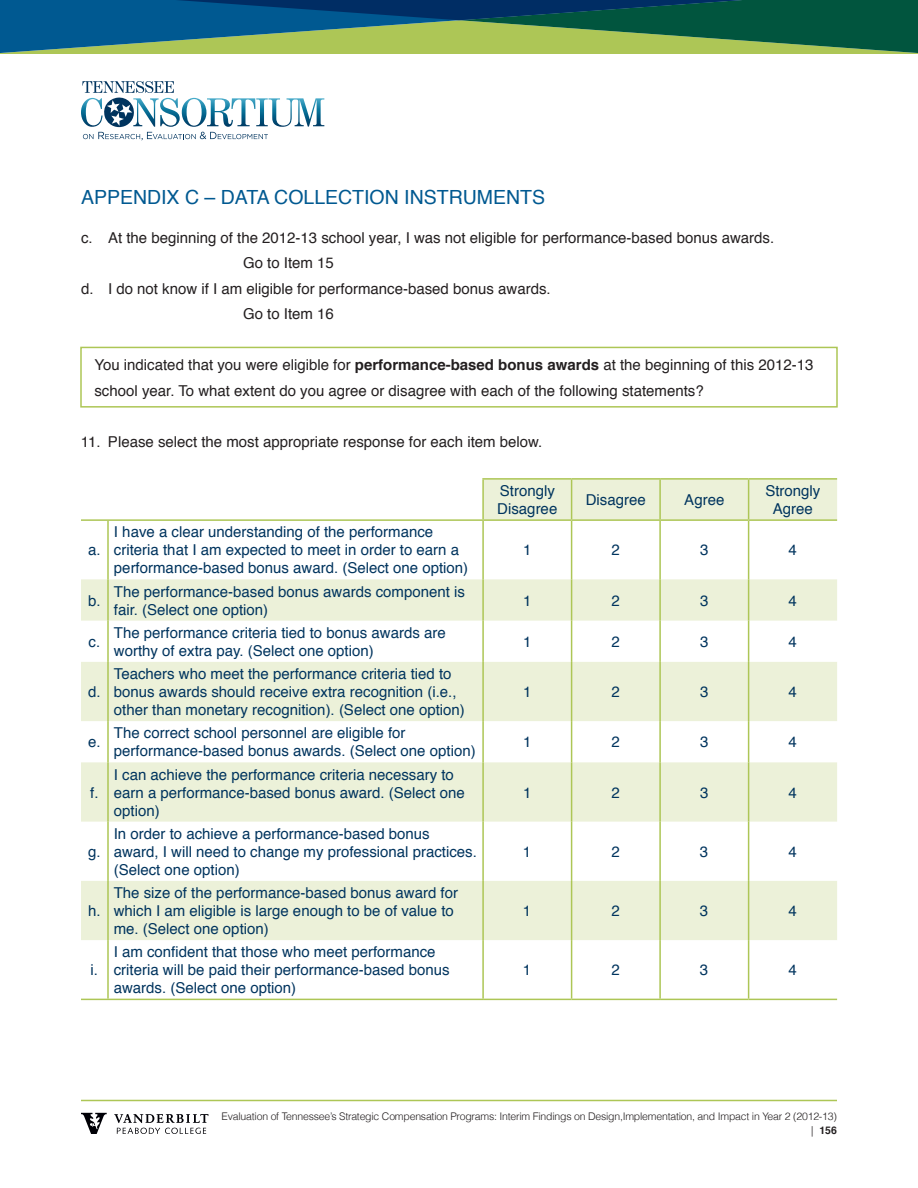
<style>
.page{position:relative;width:918px;height:1188px;background:#fff}
.page>*{position:absolute;margin:0;border:0;box-sizing:border-box;transform-origin:0 0}
.t1{font:19.5px "Helvetica";color:#005991}
.t2{font:15px/18px "Helvetica";color:#00345e}
.t3{font:15px/25.5px "Helvetica";color:#231f20}
.t4{font:300 10.5px/14.1px "Helvetica";letter-spacing:-.02em;color:#231f20;text-align:right}
.s1{font-weight:700}
</style>
<div class="page">
<svg style="left:0;top:0;width:918px;height:54px;background:#387662"></svg>
<svg style="left:81px;top:81px;width:243px;height:59px"></svg>
<hr style="left:81px;top:1100px;width:756px;height:1px;background:#adc656">
<svg style="left:81px;top:1113px;width:26px;height:21px"></svg>
<svg style="left:114px;top:1114px;width:94px;height:20px"></svg>
<svg style="left:81px;top:480px;width:756px;height:460px;fill:#ecf1d9"></svg>
<hr style="left:482px;top:478px;width:90px;height:2px;background:#adc656">
<hr style="left:482px;top:480px;width:2px;height:39px;background:#adc656">
<hr style="left:572px;top:478px;width:88px;height:2px;background:#adc656">
<hr style="left:571px;top:480px;width:1px;height:39px;background:#adc656">
<hr style="left:660px;top:478px;width:89px;height:2px;background:#adc656">
<hr style="left:659px;top:480px;width:2px;height:39px;background:#adc656">
<hr style="left:749px;top:478px;width:88px;height:2px;background:#adc656">
<hr style="left:748px;top:480px;width:1px;height:39px;background:#adc656">
<hr style="left:81px;top:519px;width:27px;height:2px;background:#adc656">
<hr style="left:108px;top:519px;width:375px;height:2px;background:#adc656">
<hr style="left:107px;top:521px;width:2px;height:58px;background:#adc656">
<hr style="left:483px;top:519px;width:89px;height:2px;background:#adc656">
<hr style="left:482px;top:521px;width:2px;height:58px;background:#adc656">
<hr style="left:572px;top:519px;width:88px;height:2px;background:#adc656">
<hr style="left:571px;top:521px;width:1px;height:58px;background:#adc656">
<hr style="left:660px;top:519px;width:89px;height:2px;background:#adc656">
<hr style="left:659px;top:521px;width:2px;height:58px;background:#adc656">
<hr style="left:749px;top:519px;width:88px;height:2px;background:#adc656">
<hr style="left:748px;top:521px;width:1px;height:58px;background:#adc656">
<hr style="left:107px;top:579px;width:2px;height:42px;background:#adc656">
<hr style="left:482px;top:579px;width:2px;height:42px;background:#adc656">
<hr style="left:571px;top:579px;width:1px;height:42px;background:#adc656">
<hr style="left:659px;top:579px;width:2px;height:42px;background:#adc656">
<hr style="left:748px;top:579px;width:1px;height:42px;background:#adc656">
<hr style="left:107px;top:621px;width:2px;height:41px;background:#adc656">
<hr style="left:482px;top:621px;width:2px;height:41px;background:#adc656">
<hr style="left:571px;top:621px;width:1px;height:41px;background:#adc656">
<hr style="left:659px;top:621px;width:2px;height:41px;background:#adc656">
<hr style="left:748px;top:621px;width:1px;height:41px;background:#adc656">
<hr style="left:107px;top:662px;width:2px;height:59px;background:#adc656">
<hr style="left:482px;top:662px;width:2px;height:59px;background:#adc656">
<hr style="left:571px;top:662px;width:1px;height:59px;background:#adc656">
<hr style="left:659px;top:662px;width:2px;height:59px;background:#adc656">
<hr style="left:748px;top:662px;width:1px;height:59px;background:#adc656">
<hr style="left:107px;top:721px;width:2px;height:41px;background:#adc656">
<hr style="left:482px;top:721px;width:2px;height:41px;background:#adc656">
<hr style="left:571px;top:721px;width:1px;height:41px;background:#adc656">
<hr style="left:659px;top:721px;width:2px;height:41px;background:#adc656">
<hr style="left:748px;top:721px;width:1px;height:41px;background:#adc656">
<hr style="left:107px;top:762px;width:2px;height:60px;background:#adc656">
<hr style="left:482px;top:762px;width:2px;height:60px;background:#adc656">
<hr style="left:571px;top:762px;width:1px;height:60px;background:#adc656">
<hr style="left:659px;top:762px;width:2px;height:60px;background:#adc656">
<hr style="left:748px;top:762px;width:1px;height:60px;background:#adc656">
<hr style="left:107px;top:822px;width:2px;height:59px;background:#adc656">
<hr style="left:482px;top:822px;width:2px;height:59px;background:#adc656">
<hr style="left:571px;top:822px;width:1px;height:59px;background:#adc656">
<hr style="left:659px;top:822px;width:2px;height:59px;background:#adc656">
<hr style="left:748px;top:822px;width:1px;height:59px;background:#adc656">
<hr style="left:107px;top:881px;width:2px;height:59px;background:#adc656">
<hr style="left:482px;top:881px;width:2px;height:59px;background:#adc656">
<hr style="left:571px;top:881px;width:1px;height:59px;background:#adc656">
<hr style="left:659px;top:881px;width:2px;height:59px;background:#adc656">
<hr style="left:748px;top:881px;width:1px;height:59px;background:#adc656">
<hr style="left:107px;top:940px;width:2px;height:59px;background:#adc656">
<hr style="left:482px;top:940px;width:2px;height:59px;background:#adc656">
<hr style="left:571px;top:940px;width:1px;height:59px;background:#adc656">
<hr style="left:659px;top:940px;width:2px;height:59px;background:#adc656">
<hr style="left:748px;top:940px;width:1px;height:59px;background:#adc656">
<svg style="left:81px;top:999px;width:27px;height:1px"></svg>
<hr style="left:108px;top:999px;width:375px;height:1px;background:#adc656">
<hr style="left:483px;top:999px;width:89px;height:1px;background:#adc656">
<hr style="left:572px;top:999px;width:88px;height:1px;background:#adc656">
<hr style="left:660px;top:999px;width:89px;height:1px;background:#adc656">
<hr style="left:749px;top:999px;width:88px;height:1px;background:#adc656">
<div style="left:80px;top:347px;width:758px;height:61px;border:2px solid #adc656"></div>
<h1 class="t1" style="left:81px;top:182px;width:466px">APPENDIX C – DATA COLLECTION INSTRUMENTS</h1>
<p class="t3" style="left:81px;top:225px;width:695px">c. At the beginning of the 2012-13 school year, I was not eligible for performance-based bonus awards.</p>
<p class="t3" style="left:243px;top:251px;width:92px">Go to Item 15</p>
<p class="t3" style="left:81px;top:276px;width:471px">d. I do not know if I am eligible for performance-based bonus awards.</p>
<p class="t3" style="left:243px;top:302px;width:92px">Go to Item 16</p>
<p class="t3" style="left:94px;top:353px;width:720px">You indicated that you were eligible for <span class="s1">performance-based bonus awards</span> at the beginning of this 2012-13 school year. To what extent do you agree or disagree with each of the following statements?</p>
<p class="t3" style="left:81px;top:429px;width:463px">11. Please select the most appropriate response for each item below.</p>
<p class="t2" style="left:497px;top:482px;width:62px">Strongly<br>Disagree</p>
<p class="t2" style="left:586px;top:491px;width:62px">Disagree</p>
<p class="t2" style="left:684px;top:491px;width:42px">Agree</p>
<p class="t2" style="left:765px;top:482px;width:57px;text-align:center">Strongly<br>Agree</p>
<p class="t2" style="left:88px;top:542px;width:14px">a.</p>
<p class="t2" style="left:114px;top:524px;width:356px">I have a clear understanding of the performance criteria that I am expected to meet in order to earn a performance-based bonus award. (Select one option)</p>
<p class="t2" style="left:523px;top:542px;width:10px">1</p>
<p class="t2" style="left:612px;top:542px;width:10px">2</p>
<p class="t2" style="left:700px;top:542px;width:10px">3</p>
<p class="t2" style="left:789px;top:542px;width:10px">4</p>
<p class="t2" style="left:88px;top:592px;width:14px">b.</p>
<p class="t2" style="left:114px;top:583px;width:352px">The performance-based bonus awards component is fair. (Select one option)</p>
<p class="t2" style="left:523px;top:592px;width:10px">1</p>
<p class="t2" style="left:612px;top:592px;width:10px">2</p>
<p class="t2" style="left:700px;top:592px;width:10px">3</p>
<p class="t2" style="left:789px;top:592px;width:10px">4</p>
<p class="t2" style="left:89px;top:633px;width:13px">c.</p>
<p class="t2" style="left:114px;top:624px;width:333px">The performance criteria tied to bonus awards are worthy of extra pay. (Select one option)</p>
<p class="t2" style="left:523px;top:633px;width:10px">1</p>
<p class="t2" style="left:612px;top:633px;width:10px">2</p>
<p class="t2" style="left:700px;top:633px;width:10px">3</p>
<p class="t2" style="left:789px;top:633px;width:10px">4</p>
<p class="t2" style="left:88px;top:683px;width:14px">d.</p>
<p class="t2" style="left:114px;top:665px;width:352px">Teachers who meet the performance criteria tied to bonus awards should receive extra recognition (i.e., other than monetary recognition). (Select one option)</p>
<p class="t2" style="left:523px;top:683px;width:10px">1</p>
<p class="t2" style="left:612px;top:683px;width:10px">2</p>
<p class="t2" style="left:700px;top:683px;width:10px">3</p>
<p class="t2" style="left:789px;top:683px;width:10px">4</p>
<p class="t2" style="left:88px;top:734px;width:14px">e.</p>
<p class="t2" style="left:114px;top:725px;width:363px">The correct school personnel are eligible for performance-based bonus awards. (Select one option)</p>
<p class="t2" style="left:523px;top:734px;width:10px">1</p>
<p class="t2" style="left:612px;top:734px;width:10px">2</p>
<p class="t2" style="left:700px;top:734px;width:10px">3</p>
<p class="t2" style="left:789px;top:734px;width:10px">4</p>
<p class="t2" style="left:90px;top:784px;width:10px">f.</p>
<p class="t2" style="left:114px;top:766px;width:352px">I can achieve the performance criteria necessary to earn a performance-based bonus award. (Select one option)</p>
<p class="t2" style="left:523px;top:784px;width:10px">1</p>
<p class="t2" style="left:612px;top:784px;width:10px">2</p>
<p class="t2" style="left:700px;top:784px;width:10px">3</p>
<p class="t2" style="left:789px;top:784px;width:10px">4</p>
<p class="t2" style="left:88px;top:843px;width:14px">g.</p>
<p class="t2" style="left:114px;top:825px;width:365px">In order to achieve a performance-based bonus award, I will need to change my professional practices. (Select one option)</p>
<p class="t2" style="left:523px;top:843px;width:10px">1</p>
<p class="t2" style="left:611px;top:843px;width:10px">2</p>
<p class="t2" style="left:700px;top:843px;width:10px">3</p>
<p class="t2" style="left:788px;top:843px;width:10px">4</p>
<p class="t2" style="left:88px;top:902px;width:14px">h.</p>
<p class="t2" style="left:114px;top:884px;width:346px">The size of the performance-based bonus award for which I am eligible is large enough to be of value to me. (Select one option)</p>
<p class="t2" style="left:523px;top:902px;width:10px">1</p>
<p class="t2" style="left:611px;top:902px;width:10px">2</p>
<p class="t2" style="left:700px;top:902px;width:10px">3</p>
<p class="t2" style="left:788px;top:902px;width:10px">4</p>
<p class="t2" style="left:90px;top:962px;width:9px">i.</p>
<p class="t2" style="left:114px;top:944px;width:337px">I am confident that those who meet performance criteria will be paid their performance-based bonus awards. (Select one option)</p>
<p class="t2" style="left:523px;top:962px;width:10px">1</p>
<p class="t2" style="left:611px;top:962px;width:10px">2</p>
<p class="t2" style="left:700px;top:962px;width:10px">3</p>
<p class="t2" style="left:788px;top:962px;width:10px">4</p>
<p class="t4" style="left:222px;top:1109px;width:617px">Evaluation of Tennessee’s Strategic Compensation Programs: Interim Findings on Design,Implementation, and Impact in Year 2 (2012-13) | <span class="s1">156</span></p>
</div>
